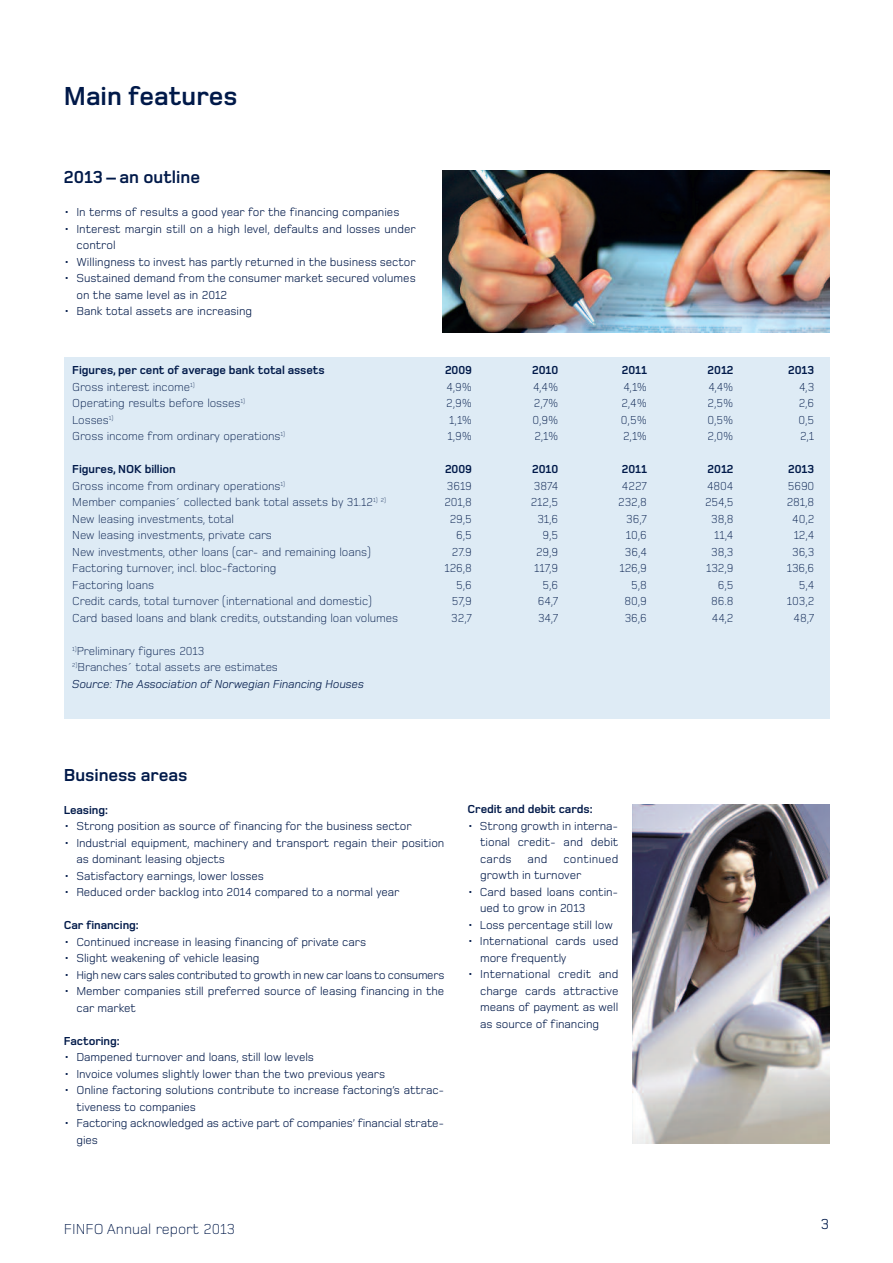
<style>
.page{position:relative;width:893px;height:1263px;background:#fff}
.page>*{position:absolute;margin:0;border:0;box-sizing:border-box;transform-origin:0 0}
.t1{font:700 27px "Foundry Monoline";color:#001949}
.t2{font:700 18px "Foundry Monoline";letter-spacing:-.005em;color:#001949}
.t3{font:300 15px "Foundry Monoline";color:#001949}
.t4{font:15px "Foundry Monoline";color:#001949}
.t5{font:12px/16.5px "Foundry Monoline";letter-spacing:-.005em;color:#001949}
.t6{font:300 12px/16.5px "Foundry Monoline";letter-spacing:-.005em;color:#001949}
.t7{font:700 12px "Foundry Monoline";letter-spacing:-.005em;color:#001949}
.t8{font:11.85px "Foundry Monoline";letter-spacing:-.025em;color:#001949}
.s1{font-weight:300}
.s2{font-weight:400;font-style:italic}
.s3{font-weight:300;font-size:12px}
</style>
<div class="page">
<div style="left:64px;top:357px;width:765px;height:362px;background:#deebf5"></div>
<img style="left:442px;top:170px;width:387px;height:163px">
<img style="left:633px;top:804px;width:196px;height:340px">
<h1 class="t1" style="left:64px;top:86px;width:175px">Main features</h1>
<h2 class="t2" style="left:64px;top:171px;width:138px">2013–an outline</h2>
<p class="t5" style="left:64px;top:205px;width:337px"><span class="s1">•</span> In terms of results a good year for the financing companies</p>
<p class="t5" style="left:77px;top:222px;width:341px;text-indent:-13px"><span class="s1">•</span> Interest margin still on a high level, defaults and losses under control</p>
<p class="t5" style="left:64px;top:255px;width:353px"><span class="s1">•</span> Willingness to invest has partly returned in the business sector</p>
<p class="t5" style="left:77px;top:271px;width:341px;text-indent:-13px"><span class="s1">•</span> Sustained demand from the consumer market secured volumes on the same level as in 2012</p>
<p class="t5" style="left:64px;top:304px;width:190px"><span class="s1">•</span> Bank total assets are increasing</p>
<p class="t7" style="left:72px;top:366px;width:254px">Figures, per cent of average bank total assets</p>
<p class="t7" style="left:445px;top:366px;width:28px">2009</p>
<p class="t7" style="left:532px;top:366px;width:28px">2010</p>
<p class="t7" style="left:622px;top:366px;width:27px">2011</p>
<p class="t7" style="left:708px;top:366px;width:27px">2012</p>
<p class="t7" style="left:788px;top:366px;width:28px">2013</p>
<p class="t6" style="left:72px;top:380px;width:124px">Gross interest income<sup>1)</sup></p>
<p class="t6" style="left:447px;top:380px;width:27px">4,9%</p>
<p class="t6" style="left:533px;top:380px;width:27px">4,4%</p>
<p class="t6" style="left:623px;top:380px;width:25px">4,1%</p>
<p class="t6" style="left:708px;top:380px;width:27px">4,4%</p>
<p class="t6" style="left:799px;top:380px;width:17px">4,3</p>
<p class="t6" style="left:72px;top:396px;width:174px">Operating results before losses<sup>1)</sup></p>
<p class="t6" style="left:446px;top:396px;width:27px">2,9%</p>
<p class="t6" style="left:534px;top:396px;width:26px">2,7%</p>
<p class="t6" style="left:621px;top:396px;width:27px">2,4%</p>
<p class="t6" style="left:708px;top:396px;width:27px">2,5%</p>
<p class="t6" style="left:799px;top:396px;width:17px">2,6</p>
<p class="t6" style="left:72px;top:413px;width:43px">Losses<sup>1)</sup></p>
<p class="t6" style="left:449px;top:413px;width:24px">1,1%</p>
<p class="t6" style="left:532px;top:413px;width:27px">0,9%</p>
<p class="t6" style="left:621px;top:413px;width:28px">0,5%</p>
<p class="t6" style="left:707px;top:413px;width:28px">0,5%</p>
<p class="t6" style="left:798px;top:413px;width:17px">0,5</p>
<p class="t6" style="left:72px;top:429px;width:214px">Gross income from ordinary operations<sup>1)</sup></p>
<p class="t6" style="left:447px;top:429px;width:26px">1,9%</p>
<p class="t6" style="left:534px;top:429px;width:25px">2,1%</p>
<p class="t6" style="left:623px;top:429px;width:25px">2,1%</p>
<p class="t6" style="left:708px;top:429px;width:27px">2,0%</p>
<p class="t6" style="left:800px;top:429px;width:16px">2,1</p>
<p class="t7" style="left:72px;top:465px;width:105px">Figures, NOK billion</p>
<p class="t7" style="left:445px;top:465px;width:28px">2009</p>
<p class="t7" style="left:532px;top:465px;width:28px">2010</p>
<p class="t7" style="left:622px;top:465px;width:27px">2011</p>
<p class="t7" style="left:708px;top:465px;width:27px">2012</p>
<p class="t7" style="left:788px;top:465px;width:28px">2013</p>
<p class="t6" style="left:72px;top:479px;width:214px">Gross income from ordinary operations<sup>1)</sup></p>
<p class="t6" style="left:447px;top:479px;width:27px">3619</p>
<p class="t6" style="left:534px;top:479px;width:26px">3874</p>
<p class="t6" style="left:622px;top:479px;width:27px">4227</p>
<p class="t6" style="left:707px;top:479px;width:28px">4804</p>
<p class="t6" style="left:788px;top:479px;width:28px">5690</p>
<p class="t6" style="left:72px;top:495px;width:315px">Member companies´ collected bank total assets by 31.12<sup>1)</sup> <sup>2)</sup></p>
<p class="t6" style="left:444px;top:495px;width:29px">201,8</p>
<p class="t6" style="left:531px;top:495px;width:29px">212,5</p>
<p class="t6" style="left:618px;top:495px;width:30px">232,8</p>
<p class="t6" style="left:705px;top:495px;width:30px">254,5</p>
<p class="t6" style="left:787px;top:495px;width:29px">281,8</p>
<p class="t6" style="left:72px;top:512px;width:163px">New leasing investments, total</p>
<p class="t6" style="left:450px;top:512px;width:24px">29,5</p>
<p class="t6" style="left:537px;top:512px;width:22px">31,6</p>
<p class="t6" style="left:626px;top:512px;width:22px">36,7</p>
<p class="t6" style="left:711px;top:512px;width:24px">38,8</p>
<p class="t6" style="left:792px;top:512px;width:24px">40,2</p>
<p class="t6" style="left:72px;top:528px;width:201px">New leasing investments, private cars</p>
<p class="t6" style="left:456px;top:528px;width:17px">6,5</p>
<p class="t6" style="left:543px;top:528px;width:17px">9,5</p>
<p class="t6" style="left:626px;top:528px;width:23px">10,6</p>
<p class="t6" style="left:714px;top:528px;width:21px">11,4</p>
<p class="t6" style="left:794px;top:528px;width:22px">12,4</p>
<p class="t6" style="left:72px;top:545px;width:300px">New investments, other loans (car- and remaining loans)</p>
<p class="t6" style="left:452px;top:545px;width:22px">27.9</p>
<p class="t6" style="left:536px;top:545px;width:24px">29,9</p>
<p class="t6" style="left:625px;top:545px;width:24px">36,4</p>
<p class="t6" style="left:711px;top:545px;width:24px">38,3</p>
<p class="t6" style="left:792px;top:545px;width:24px">36,3</p>
<p class="t6" style="left:72px;top:561px;width:206px">Factoring turnover, incl. bloc-factoring</p>
<p class="t6" style="left:444px;top:561px;width:29px">126,8</p>
<p class="t6" style="left:534px;top:561px;width:26px">117,9</p>
<p class="t6" style="left:619px;top:561px;width:29px">126,9</p>
<p class="t6" style="left:706px;top:561px;width:29px">132,9</p>
<p class="t6" style="left:787px;top:561px;width:29px">136,6</p>
<p class="t6" style="left:72px;top:578px;width:83px">Factoring loans</p>
<p class="t6" style="left:456px;top:578px;width:17px">5,6</p>
<p class="t6" style="left:542px;top:578px;width:17px">5,6</p>
<p class="t6" style="left:631px;top:578px;width:17px">5,8</p>
<p class="t6" style="left:718px;top:578px;width:17px">6,5</p>
<p class="t6" style="left:799px;top:578px;width:17px">5,4</p>
<p class="t6" style="left:72px;top:594px;width:301px">Credit cards, total turnover (international and domestic)</p>
<p class="t6" style="left:452px;top:594px;width:22px">57,9</p>
<p class="t6" style="left:538px;top:594px;width:22px">64,7</p>
<p class="t6" style="left:625px;top:594px;width:24px">80,9</p>
<p class="t6" style="left:711px;top:594px;width:24px">86.8</p>
<p class="t6" style="left:787px;top:594px;width:29px">103,2</p>
<p class="t6" style="left:72px;top:611px;width:327px">Card based loans and blank credits, outstanding loan volumes</p>
<p class="t6" style="left:451px;top:611px;width:22px">32,7</p>
<p class="t6" style="left:538px;top:611px;width:22px">34,7</p>
<p class="t6" style="left:625px;top:611px;width:24px">36,6</p>
<p class="t6" style="left:712px;top:611px;width:23px">44,2</p>
<p class="t6" style="left:793px;top:611px;width:22px">48,7</p>
<p class="t6" style="left:72px;top:644px;width:293px"><sup>1)</sup>Preliminary figures 2013<br><sup>2)</sup>Branches´ total assets are estimates<br><span class="s2">Source: The Association of Norwegian Financing Houses</span></p>
<h2 class="t2" style="left:64px;top:768px;width:125px">Business areas</h2>
<p class="t7" style="left:64px;top:805px;width:46px">Leasing:</p>
<p class="t5" style="left:64px;top:819px;width:349px"><span class="s1">•</span> Strong position as source of financing for the business sector</p>
<p class="t5" style="left:77px;top:835px;width:369px;text-indent:-13px"><span class="s1">•</span> Industrial equipment, machinery and transport regain their position as dominant leasing objects</p>
<p class="t5" style="left:64px;top:868px;width:202px"><span class="s1">•</span> Satisfactory earnings, lower losses</p>
<p class="t5" style="left:64px;top:885px;width:337px"><span class="s1">•</span> Reduced order backlog into 2014 compared to a normal year</p>
<p class="t7" style="left:64px;top:921px;width:76px">Car financing:</p>
<p class="t5" style="left:64px;top:934px;width:304px"><span class="s1">•</span> Continued increase in leasing financing of private cars</p>
<p class="t5" style="left:64px;top:951px;width:197px"><span class="s1">•</span> Slight weakening of vehicle leasing</p>
<p class="t8" style="left:64px;top:971px;width:382px"><span class="s3">•</span> High new cars sales contributed to growth in new car loans to consumers</p>
<p class="t5" style="left:77px;top:984px;width:369px;text-indent:-13px"><span class="s1">•</span> Member companies still preferred source of leasing financing in the car market</p>
<p class="t7" style="left:64px;top:1036px;width:57px">Factoring:</p>
<p class="t5" style="left:64px;top:1050px;width:252px"><span class="s1">•</span> Dampened turnover and loans, still low levels</p>
<p class="t5" style="left:64px;top:1066px;width:323px"><span class="s1">•</span> Invoice volumes slightly lower than the two previous years</p>
<p class="t5" style="left:77px;top:1083px;width:369px;text-indent:-13px"><span class="s1">•</span> Online factoring solutions contribute to increase factoring’s attrac&shy;tiveness to companies</p>
<p class="t5" style="left:77px;top:1116px;width:369px;text-indent:-13px"><span class="s1">•</span> Factoring acknowledged as active part of companies’ financial strate&shy;gies</p>
<p class="t7" style="left:467px;top:805px;width:127px">Credit and debit cards:</p>
<p class="t5" style="left:480px;top:818px;width:140px;text-align:justify;text-indent:-13px"><span class="s1">•</span> Strong growth in interna&shy;tional credit- and debit cards</p>
<p class="t5" style="left:480px;top:851px;width:140px;text-indent:83px">continued growth in turnover</p>
<p class="t5" style="left:480px;top:884px;width:140px;text-indent:-13px"><span class="s1">•</span> Card based loans contin&shy;ued to grow in 2013</p>
<p class="t5" style="left:467px;top:917px;width:147px"><span class="s1">•</span> Loss percentage still low</p>
<p class="t5" style="left:480px;top:934px;width:140px;text-indent:-13px"><span class="s1">•</span> International cards used more frequently</p>
<p class="t5" style="left:480px;top:967px;width:140px;text-align:justify;text-indent:-13px"><span class="s1">•</span> International credit and charge cards attractive means of payment as well as source of financing</p>
<p class="t5" style="left:528px;top:851px;width:21px">and</p>
<p class="t3" style="left:64px;top:1223px;width:173px">FINFO Annual report 2013</p>
<p class="t4" style="left:821px;top:1219px;width:10px">3</p>
</div>
